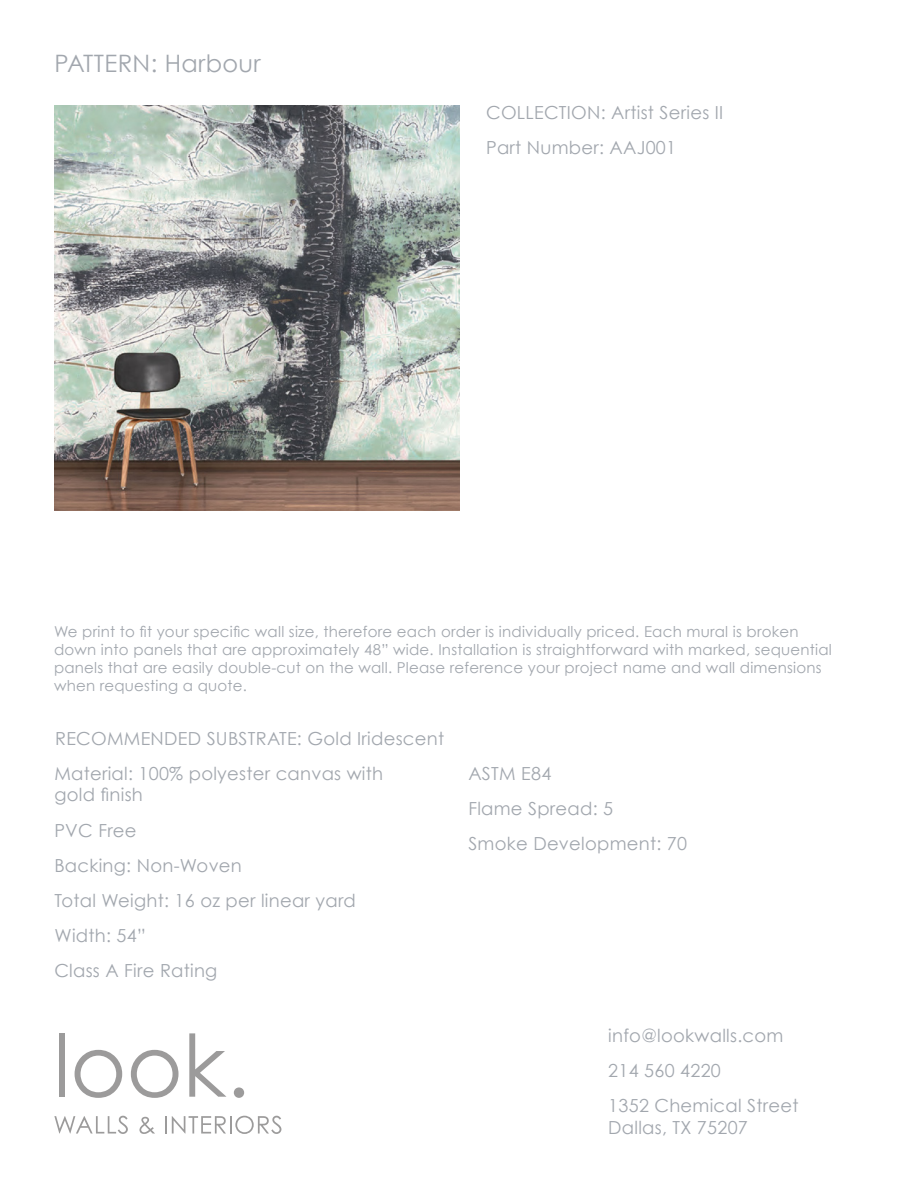
<style>
.page{position:relative;width:918px;height:1188px;background:#fff}
.page>*{position:absolute;margin:0;border:0;box-sizing:border-box;transform-origin:0 0}
.t1{font:24px "Century Gothic";letter-spacing:.015em;color:#a2a7ae}
.t2{font:18px/21.6px "Century Gothic";letter-spacing:.015em;color:#a2a7ae}
.t3{font:15px/18px "Century Gothic";letter-spacing:.015em;color:#a2a7ae}
</style>
<div class="page">
<img style="left:54px;top:106px;width:405px;height:405px">
<div style="left:59px;top:1033px;width:6px;height:64px;background:#9c9b9b"></div>
<svg style="left:75px;top:1050px;width:47px;height:48px"></svg>
<svg style="left:131px;top:1050px;width:48px;height:48px"></svg>
<svg style="left:189px;top:1033px;width:37px;height:64px"></svg>
<svg style="left:234px;top:1087px;width:10px;height:11px"></svg>
<svg style="left:54px;top:1116px;width:74px;height:18px"></svg>
<svg style="left:139px;top:1117px;width:16px;height:17px"></svg>
<svg style="left:165px;top:1116px;width:116px;height:18px"></svg>
<p class="t1" style="left:54px;top:49px;width:208px">PATTERN: Harbour</p>
<p class="t2" style="left:486px;top:102px;width:239px">COLLECTION: Artist Series II</p>
<p class="t2" style="left:486px;top:137px;width:192px">Part Number: AAJ001</p>
<p class="t3" style="left:54px;top:622px;width:779px">We print to fit your specific wall size, therefore each order is individually priced. Each mural is broken down into panels that are approximately 48” wide. Installation is straightforward with marked, sequential panels that are easily double-cut on the wall. Please reference your project name and wall dimensions when requesting a quote.</p>
<p class="t2" style="left:55px;top:727px;width:391px">RECOMMENDED SUBSTRATE: Gold Iridescent</p>
<p class="t2" style="left:54px;top:762px;width:330px">Material: 100% polyester canvas with gold finish</p>
<p class="t2" style="left:54px;top:819px;width:84px">PVC Free</p>
<p class="t2" style="left:54px;top:854px;width:189px">Backing: Non-Woven</p>
<p class="t2" style="left:54px;top:889px;width:303px">Total Weight: 16 oz per linear yard</p>
<p class="t2" style="left:54px;top:924px;width:93px">Width: 54”</p>
<p class="t2" style="left:54px;top:959px;width:165px">Class A Fire Rating</p>
<p class="t2" style="left:468px;top:762px;width:84px">ASTM E84</p>
<p class="t2" style="left:468px;top:797px;width:146px">Flame Spread: 5</p>
<p class="t2" style="left:468px;top:832px;width:220px">Smoke Development: 70</p>
<p class="t2" style="left:608px;top:1025px;width:177px">info@lookwalls.com</p>
<p class="t2" style="left:608px;top:1060px;width:114px">214 560 4220</p>
<p class="t2" style="left:608px;top:1095px;width:192px">1352 Chemical Street<br>Dallas, TX 75207</p>
</div>
